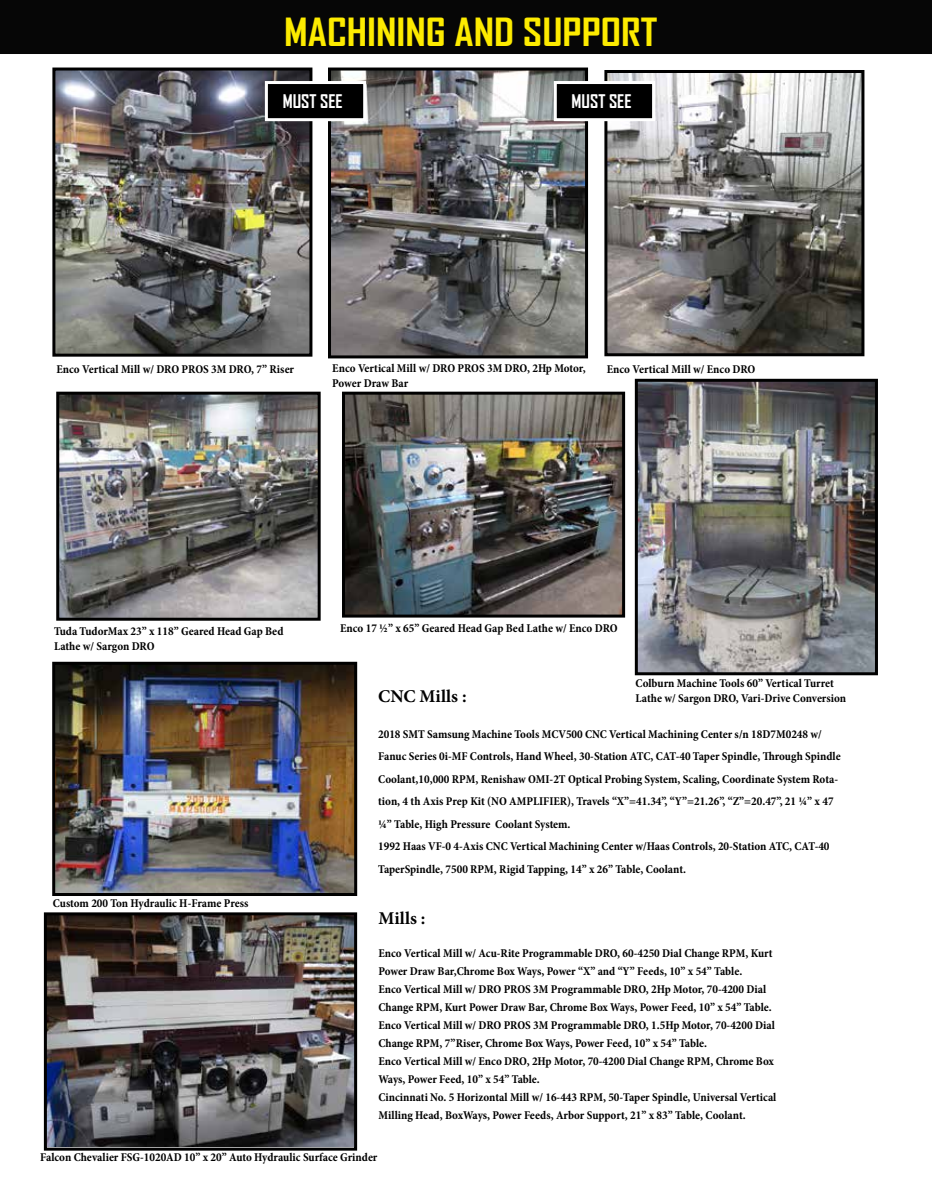
<style>
.page{position:relative;width:932px;height:1202px;background:#fff}
.page>*{position:absolute;margin:0;border:0;box-sizing:border-box;transform-origin:0 0}
.t1{font:700 37.2px "Agency FB";color:#fdeb00;scale:1.15 1}
.t2{font:700 18px "Minion Pro";color:#000}
.t3{font:700 18px "Agency FB";color:#fff}
.t4{font:700 condensed 12px/18px "Minion Pro";color:#000}
</style>
<div class="page">
<div style="left:0;top:0;width:932px;height:54px;background:#060606"></div>
<img style="left:56px;top:72px;width:252px;height:281px">
<div style="left:52px;top:68px;width:260px;height:289px;border:3px solid #000"></div>
<img style="left:332px;top:72px;width:252px;height:282px">
<div style="left:328px;top:68px;width:260px;height:290px;border:3px solid #000"></div>
<img style="left:608px;top:74px;width:252px;height:278px">
<div style="left:604px;top:70px;width:260px;height:286px;border:3px solid #000"></div>
<img style="left:638px;top:383px;width:236px;height:288px">
<div style="left:634px;top:379px;width:244px;height:296px;border:3px solid #000"></div>
<img style="left:56px;top:666px;width:297px;height:226px">
<div style="left:52px;top:662px;width:305px;height:234px;border:3px solid #000"></div>
<img style="left:60px;top:396px;width:256px;height:220px">
<div style="left:56px;top:392px;width:264px;height:228px;border:3px solid #000"></div>
<img style="left:346px;top:396px;width:275px;height:217px">
<div style="left:342px;top:392px;width:283px;height:225px;border:3px solid #000"></div>
<img style="left:48px;top:916px;width:305px;height:230px">
<div style="left:44px;top:912px;width:313px;height:238px;border:3px solid #000"></div>
<div style="left:266px;top:82px;width:98px;height:38px;background:#000"></div>
<div style="left:265px;top:81px;width:101px;height:40px;border:3px solid #fff"></div>
<div style="left:555px;top:82px;width:98px;height:38px;background:#000"></div>
<div style="left:554px;top:81px;width:101px;height:40px;border:3px solid #fff"></div>
<h1 class="t1" style="left:284px;top:9px;width:326px">MACHINING AND SUPPORT</h1>
<h2 class="t3" style="left:283px;top:90px;width:61px">MUST SEE</h2>
<h2 class="t3" style="left:571px;top:90px;width:61px">MUST SEE</h2>
<p class="t4" style="left:56px;top:360px;width:239px">Enco Vertical Mill w/ DRO PROS 3M DRO, 7” Riser</p>
<p class="t4" style="left:332px;top:360px;width:255px;line-height:15px">Enco Vertical Mill w/ DRO PROS 3M DRO, 2Hp Motor,<br>Power Draw Bar</p>
<p class="t4" style="left:606px;top:360px;width:150px">Enco Vertical Mill w/ Enco DRO</p>
<p class="t4" style="left:54px;top:623px;width:231px;line-height:15px">Tuda TudorMax 23” x 118” Geared Head Gap Bed<br>Lathe w/ Sargon DRO</p>
<p class="t4" style="left:340px;top:619px;width:279px">Enco 17 ½” x 65” Geared Head Gap Bed Lathe w/ Enco DRO</p>
<p class="t4" style="left:53px;top:894px;width:197px">Custom 200 Ton Hydraulic H-Frame Press</p>
<p class="t4" style="left:635px;top:676px;width:212px;line-height:15px">Colburn Machine Tools 60” Vertical Turret<br>Lathe w/ Sargon DRO, Vari-Drive Conversion</p>
<h2 class="t2" style="left:378px;top:683px;width:90px">CNC Mills :</h2>
<p class="t4" style="left:378px;top:722px;width:464px;line-height:22.5px">2018 SMT Samsung Machine Tools MCV500 CNC Vertical Machining Center s/n 18D7M0248 w/ Fanuc Series 0i-MF Controls, Hand Wheel, 30-Station ATC, CAT-40 Taper Spindle, Through Spindle Coolant,10,000 RPM, Renishaw OMI-2T Optical Probing System, Scaling, Coordinate System Rota&shy;tion, 4 th Axis Prep Kit (NO AMPLIFIER), Travels “X”=41.34”, “Y”=21.26”, “Z”=20.47”, 21 ¼” x 47 ¼” Table, High Pressure Coolant System.<br>1992 Haas VF-0 4-Axis CNC Vertical Machining Center w/Haas Controls, 20-Station ATC, CAT-40<br>TaperSpindle, 7500 RPM, Rigid Tapping, 14” x 26” Table, Coolant.</p>
<h2 class="t2" style="left:378px;top:905px;width:49px">Mills :</h2>
<p class="t4" style="left:378px;top:944px;width:399px">Enco Vertical Mill w/ Acu-Rite Programmable DRO, 60-4250 Dial Change RPM, Kurt Power Draw Bar,Chrome Box Ways, Power “X” and “Y” Feeds, 10” x 54” Table.<br>Enco Vertical Mill w/ DRO PROS 3M Programmable DRO, 2Hp Motor, 70-4200 Dial Change RPM, Kurt Power Draw Bar, Chrome Box Ways, Power Feed, 10” x 54” Table.<br>Enco Vertical Mill w/ DRO PROS 3M Programmable DRO, 1.5Hp Motor, 70-4200 Dial Change RPM, 7”Riser, Chrome Box Ways, Power Feed, 10” x 54” Table.<br>Enco Vertical Mill w/ Enco DRO, 2Hp Motor, 70-4200 Dial Change RPM, Chrome Box Ways, Power Feed, 10” x 54” Table.<br>Cincinnati No. 5 Horizontal Mill w/ 16-443 RPM, 50-Taper Spindle, Universal Vertical Milling Head, BoxWays, Power Feeds, Arbor Support, 21” x 83” Table, Coolant.</p>
<p class="t4" style="left:40px;top:1147px;width:339px">Falcon Chevalier FSG-1020AD 10” x 20” Auto Hydraulic Surface Grinder</p>
</div>
